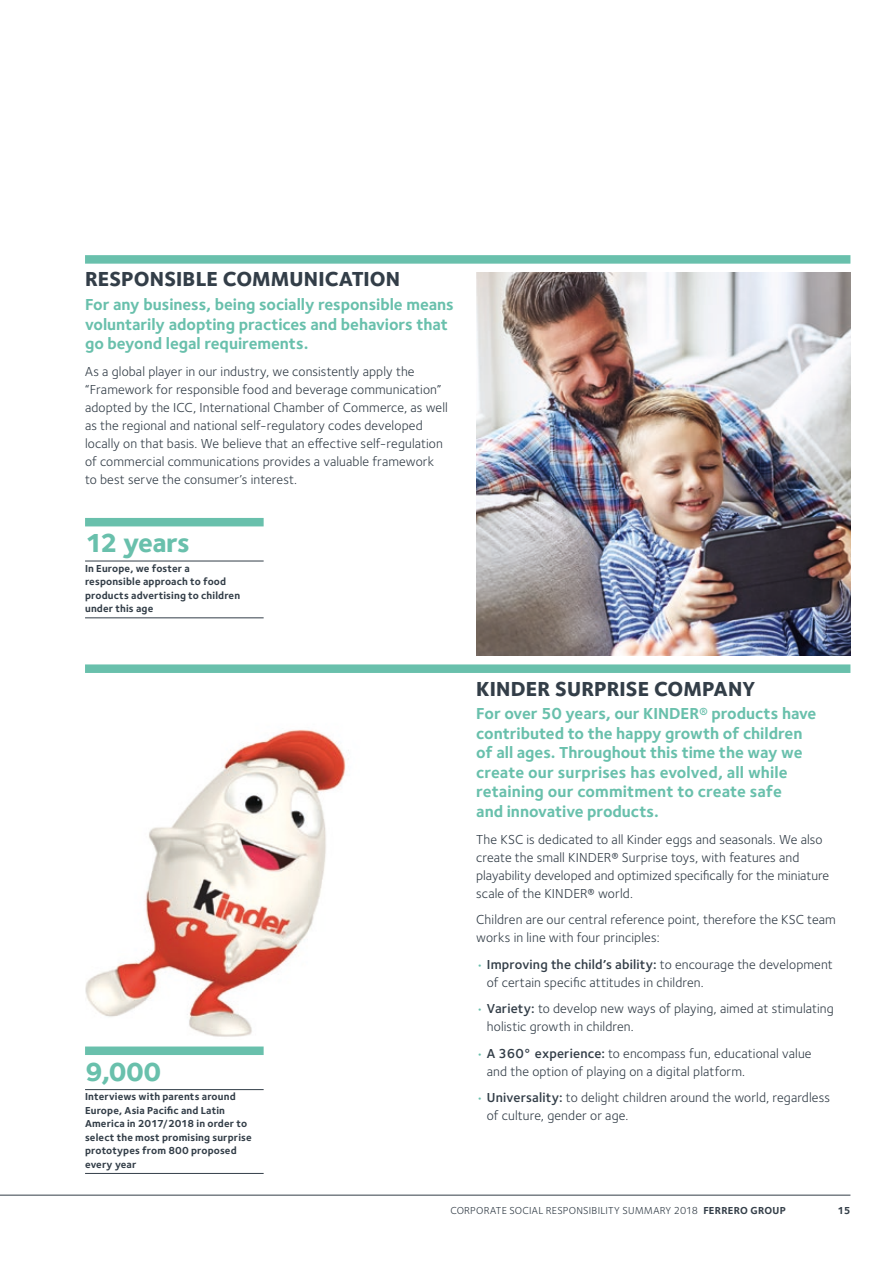
<style>
.page{position:relative;width:893px;height:1263px;background:#fff}
.page>*{position:absolute;margin:0;border:0;box-sizing:border-box;transform-origin:0 0}
.t1{font:800 27px "Foundry Sterling";letter-spacing:-.025em;color:#69c0ac}
.t2{font:800 21px "Foundry Sterling";letter-spacing:.005em;color:#333e48}
.t3{font:700 16.5px/19.5px "Foundry Sterling";letter-spacing:-.005em;color:#69c0ac}
.t4{font:13.5px/18px "Foundry Sterling";letter-spacing:.01em;color:#333e48}
.t5{font:700 10.5px/13.5px "Foundry Sterling";letter-spacing:.015em;color:#333e48}
.t6{font:10.5px "Foundry Sterling";letter-spacing:.02em;color:#333e48}
.s1{color:#69c0ac}
.s2{font-weight:600}
.s3{font-weight:700}
</style>
<div class="page">
<div style="left:85px;top:664px;width:765px;height:9px;background:#69c0ac"></div>
<div style="left:85px;top:255px;width:765px;height:9px;background:#69c0ac"></div>
<div style="left:85px;top:518px;width:179px;height:8px;background:#69c0ac"></div>
<hr style="left:85px;top:561px;width:179px;height:1px;background:#333e48">
<hr style="left:85px;top:618px;width:179px;height:1px;background:#333e48">
<div style="left:85px;top:1046px;width:179px;height:9px;background:#69c0ac"></div>
<hr style="left:85px;top:1089px;width:179px;height:1px;background:#333e48">
<hr style="left:85px;top:1173px;width:179px;height:1px;background:#333e48">
<img style="left:85px;top:729px;width:261px;height:308px">
<img style="left:476px;top:272px;width:374px;height:384px">
<hr style="left:0;top:1195px;width:850px;height:1px;background:#333e48">
<h2 class="t2" style="left:85px;top:266px;width:317px">RESPONSIBLE COMMUNICATION</h2>
<p class="t3" style="left:85px;top:296px;width:370px">For any business, being socially responsible means voluntarily adopting practices and behaviors that go beyond legal requirements.</p>
<p class="t4" style="left:85px;top:363px;width:364px">As a global player in our industry, we consistently apply the “Framework for responsible food and beverage communication” adopted by the ICC, International Chamber of Commerce, as well as the regional and national self-regulatory codes developed locally on that basis. We believe that an effective self-regulation of commercial communications provides a valuable framework to best serve the consumer’s interest.</p>
<h1 class="t1" style="left:85px;top:526px;width:106px">12 years</h1>
<p class="t5" style="left:85px;top:562px;width:157px">In Europe, we foster a responsible approach to food products advertising to children under this age</p>
<h1 class="t1" style="left:85px;top:1055px;width:78px">9,000</h1>
<p class="t5" style="left:85px;top:1090px;width:168px">Interviews with parents around<br>Europe, Asia Pacific and Latin<br>America in 2017/2018 in order to select the most promising surprise prototypes from 800 proposed every year</p>
<h2 class="t2" style="left:476px;top:675px;width:281px">KINDER SURPRISE COMPANY</h2>
<p class="t3" style="left:476px;top:705px;width:342px">For over 50 years, our KINDER® products have contributed to the happy growth of children of all ages. Throughout this time the way we create our surprises has evolved, all while retaining our commitment to create safe<br>and innovative products.</p>
<p class="t4" style="left:476px;top:830px;width:354px">The KSC is dedicated to all Kinder eggs and seasonals. We also create the small KINDER® Surprise toys, with features and playability developed and optimized specifically for the miniature scale of the KINDER® world.</p>
<p class="t4" style="left:476px;top:911px;width:361px">Children are our central reference point, therefore the KSC team works in line with four principles:</p>
<p class="t4" style="left:487px;top:955px;width:347px;text-indent:-11px"><span class="s1">•</span> <span class="s2">Improving the child’s ability:</span> to encourage the development of certain specific attitudes in children.</p>
<p class="t4" style="left:487px;top:1000px;width:348px;text-indent:-11px"><span class="s1">•</span> <span class="s2">Variety:</span> to develop new ways of playing, aimed at stimulating holistic growth in children.</p>
<p class="t4" style="left:487px;top:1044px;width:326px;text-indent:-11px"><span class="s1">•</span> <span class="s2">A 360° experience:</span> to encompass fun, educational value and the option of playing on a digital platform.</p>
<p class="t4" style="left:487px;top:1089px;width:345px;text-indent:-11px"><span class="s1">•</span> <span class="s2">Universality:</span> to delight children around the world, regardless of culture, gender or age.</p>
<p class="t6" style="left:450px;top:1204px;width:337px">CORPORATE SOCIAL RESPONSIBILITY SUMMARY 2018 <span class="s3">FERRERO GROUP</span></p>
<p class="t5" style="left:837px;top:1204px;width:14px">15</p>
</div>
